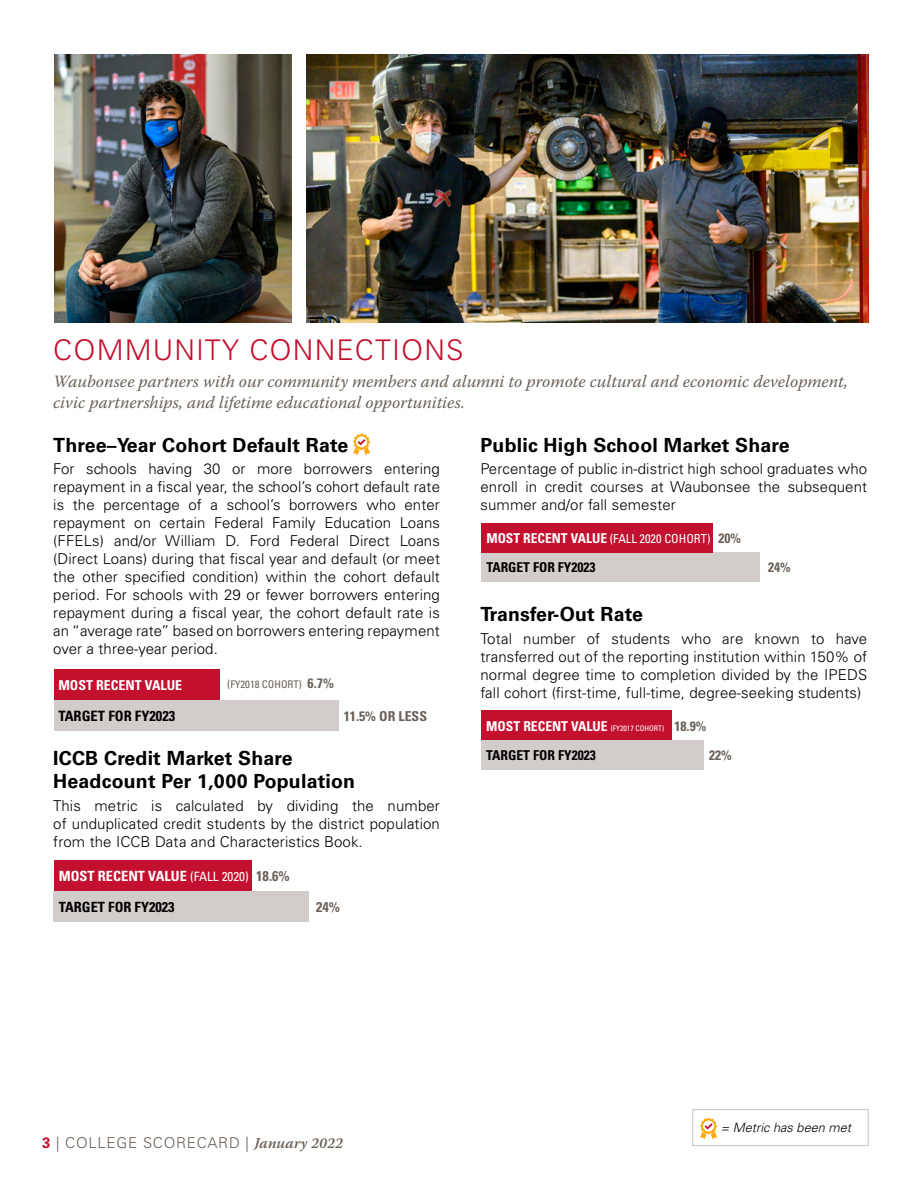
<style>
.page{position:relative;width:922px;height:1188px;background:#fff}
.page>*{position:absolute;margin:0;border:0;box-sizing:border-box;transform-origin:0 0}
.Metrics_Subhead{font:300 28.5px "Univers LT Std";letter-spacing:.04em;color:#c3102f}
.Subhead_2{font:700 19.5px/23.4px "Univers LT Std";letter-spacing:.01em;color:#000}
.Intro{font:italic 17.25px/20.7px "Warnock Pro";color:#6a6058}
.Metrics_Description{font:300 15px/18px "Univers LT Std";letter-spacing:.01em;color:#000;text-align:justify}
.t1{font:300 15px "Univers LT Std";letter-spacing:.05em;color:#6a6058}
.t2{font:700 condensed 14.25px "Univers LT Std";color:#000}
.t3{font:700 condensed 14.1px "Univers LT Std";color:#fff}
.t4{font:700 condensed 14.1px "Univers LT Std";color:#000}
.t5{font:700 condensed 14.1px "Univers LT Std";color:#6a6058}
.t6{font:700 condensed 13.65px "Univers LT Std";color:#fff}
.t7{font:700 condensed 13.65px "Univers LT Std";color:#000}
.t8{font:700 condensed 13.65px "Univers LT Std";color:#6a6058}
.t9{font:italic 300 12.75px "Univers LT Std";color:#000}
.t10{font:condensed 12.45px "Univers LT Std";color:#fff}
.t11{font:condensed 10.5px "Univers LT Std";color:#6a6058}
.s1{font-weight:700;font-size:13.65px}
.s2{font-weight:700;font-size:13.65px;color:#6a6058}
.s3{font-size:11.1px}
.s4{font-weight:400;font-size:12.9px}
.s5{color:#6a6058}
.s6{font-weight:400;font-size:7.65px}
.s7{font-weight:700;color:#c3102f}
.s8{font-family:"Warnock Pro";font-weight:600;font-style:italic}
</style>
<div class="page">
<img style="left:54px;top:54px;width:237px;height:269px">
<img style="left:306px;top:54px;width:562px;height:269px">
<svg style="left:353px;top:433px;width:17px;height:22px"></svg>
<div style="left:54px;top:700px;width:284px;height:31px;background:#d2ccca"></div>
<div style="left:54px;top:669px;width:165px;height:31px;background:#c3102f"></div>
<div style="left:54px;top:891px;width:255px;height:31px;background:#d2ccca"></div>
<div style="left:54px;top:861px;width:197px;height:30px;background:#c3102f"></div>
<div style="left:481px;top:552px;width:278px;height:30px;background:#d2ccca"></div>
<div style="left:481px;top:523px;width:231px;height:29px;background:#c3102f"></div>
<div style="left:692px;top:1109px;width:176px;height:37px;border:1px solid #cbc2b7"></div>
<svg style="left:700px;top:1117px;width:17px;height:22px"></svg>
<div style="left:481px;top:740px;width:222px;height:29px;background:#d2ccca"></div>
<div style="left:481px;top:711px;width:190px;height:29px;background:#c3102f"></div>
<p class="Metrics_Subhead" style="left:53px;top:333px;width:412px">COMMUNITY CONNECTIONS</p>
<p class="Intro" style="left:53px;top:371px;width:796px">Waubonsee partners with our community members and alumni to promote cultural and economic development, civic partnerships, and lifetime educational opportunities.</p>
<p class="Subhead_2" style="left:53px;top:433px;width:297px">Three–Year Cohort Default Rate</p>
<p class="Metrics_Description" style="left:53px;top:460px;width:388px">For schools having 30 or more borrowers entering repayment in a fiscal year, the school’s cohort default rate is the percentage of a school’s borrowers who enter repayment on certain Federal Family Education Loans (FFELs) and/or William D. Ford Federal Direct Loans (Direct Loans) during that fiscal year and default (or meet the other specified condition) within the cohort default period. For schools with 29 or fewer borrowers entering repayment during a fiscal year, the cohort default rate is an “average rate” based on borrowers entering repayment over a three-year period.</p>
<p class="Subhead_2" style="left:480px;top:433px;width:310px">Public High School Market Share</p>
<p class="Metrics_Description" style="left:480px;top:460px;width:388px">Percentage of public in-district high school graduates who enroll in credit courses at Waubonsee the subsequent summer and/or fall semester</p>
<p class="t10" style="left:486px;top:531px;width:256px"><span class="s1">MOST RECENT VALUE</span> (FALL 2020 COHORT) <span class="s2">20%</span></p>
<p class="t7" style="left:486px;top:559px;width:111px">TARGET FOR FY2023</p>
<p class="t8" style="left:768px;top:559px;width:24px">24%</p>
<p class="Subhead_2" style="left:480px;top:603px;width:164px">Transfer-Out Rate</p>
<p class="Metrics_Description" style="left:480px;top:629px;width:388px">Total number of students who are known to have transferred out of the reporting institution within 150% of normal degree time to completion divided by the IPEDS fall cohort (first-time, full-time, degree-seeking students)</p>
<p class="t6" style="left:58px;top:677px;width:125px">MOST RECENT VALUE</p>
<p class="t8" style="left:307px;top:675px;width:28px">6.7%</p>
<p class="t11" style="left:227px;top:677px;width:76px"><span class="s3">(</span>FY2018 COHORT)</p>
<p class="t2" style="left:58px;top:707px;width:118px">TARGET FOR FY2023</p>
<p class="t8" style="left:344px;top:708px;width:85px">11.5% OR LESS</p>
<p class="Subhead_2" style="left:53px;top:747px;width:303px">ICCB Credit Market Share<br>Headcount Per 1,000 Population</p>
<p class="Metrics_Description" style="left:53px;top:797px;width:388px">This metric is calculated by dividing the number of unduplicated credit students by the district population from the ICCB Data and Characteristics Book.</p>
<p class="t3" style="left:59px;top:868px;width:232px">MOST RECENT VALUE <span class="s4">(FALL 2020)</span> <span class="s5">18.6%</span></p>
<p class="t4" style="left:59px;top:898px;width:117px">TARGET FOR FY2023</p>
<p class="t5" style="left:316px;top:898px;width:25px">24%</p>
<p class="t6" style="left:486px;top:717px;width:221px">MOST RECENT VALUE <span class="s6">(FY2017 COHORT)</span> <span class="s5">18.9%</span></p>
<p class="t7" style="left:486px;top:747px;width:111px">TARGET FOR FY2023</p>
<p class="t8" style="left:709px;top:747px;width:24px">22%</p>
<p class="t1" style="left:42px;top:1133px;width:302px"><span class="s7">3</span> | COLLEGE SCORECARD | <span class="s8">January 2022</span></p>
<p class="t9" style="left:720px;top:1120px;width:132px">= Metric has been met</p>
</div>
